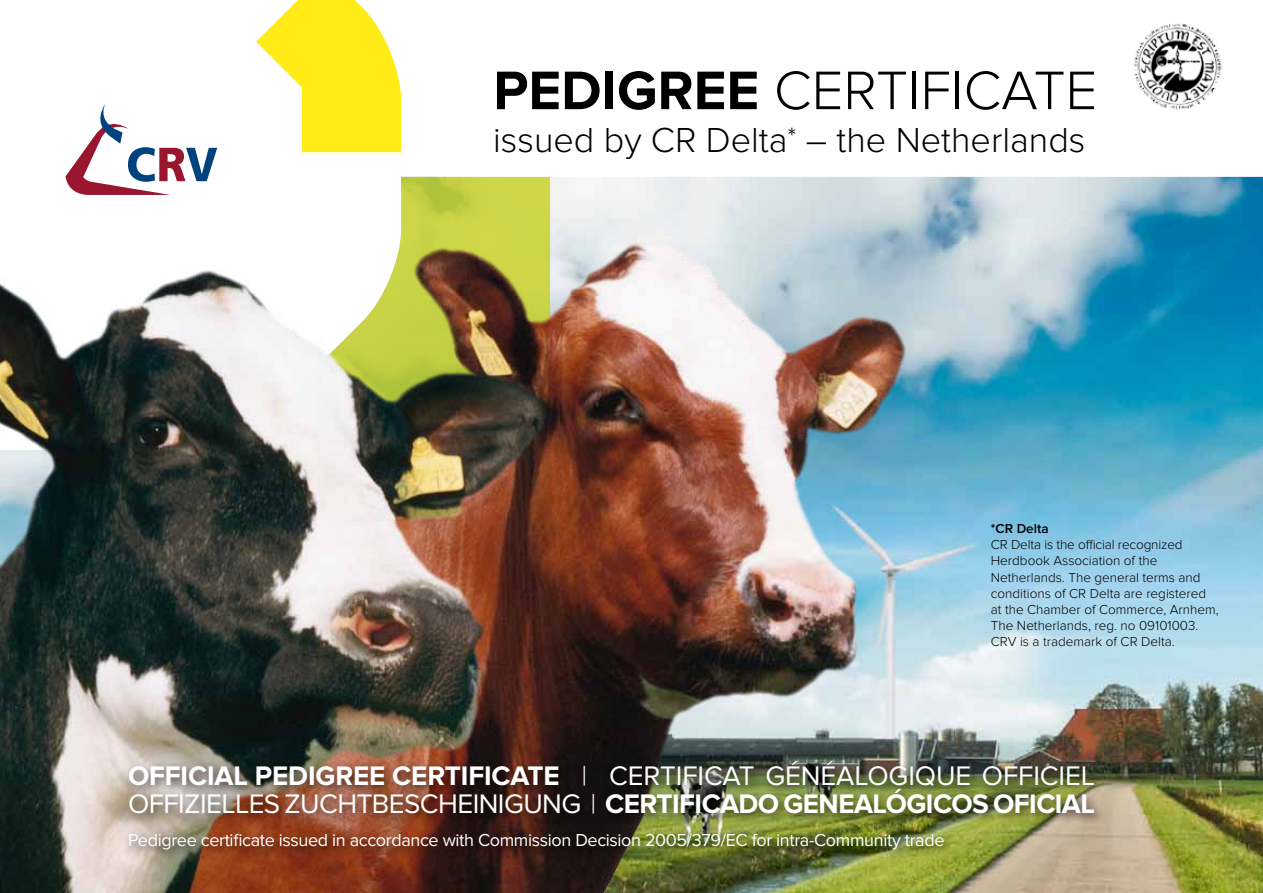
<style>
.page{position:relative;width:1263px;height:893px;background:#fff}
.page>*{position:absolute;margin:0;border:0;box-sizing:border-box;transform-origin:0 0}
.t1{font:300 56.25px "Proxima Nova";color:#000}
.t2{font:300 36px "Proxima Nova";color:#000}
.t3{font:27.75px/27.8px "Proxima Nova";letter-spacing:-.005em;color:#fff}
.t4{font:18px "Proxima Nova";letter-spacing:-.02em;color:#fff}
.t5{font:300 13.5px/16.2px "Proxima Nova";color:#000}
.t6{font:600 13.5px "Proxima Nova";color:#000}
.s1{font-weight:700}
.s2{font-weight:300}
</style>
<div class="page">
<img style="left:919px;top:177px;width:344px;height:716px">
<img style="left:1134px;top:23px;width:88px;height:87px">
<svg style="left:256px;top:0;width:145px;height:152px"></svg>
<img style="left:0;top:177px;width:919px;height:716px">
<svg style="left:65px;top:104px;width:152px;height:91px"></svg>
<div style="left:123px;top:756px;width:983px;height:105px;background:#000;opacity:.7"></div>
<h1 class="t1" style="left:493px;top:58px;width:605px"><span class="s1">PEDIGREE</span> Certificate</h1>
<h2 class="t2" style="left:493px;top:120px;width:594px">issued by CR Delta<sup>*</sup> – the Netherlands</h2>
<p class="t6" style="left:991px;top:521px;width:59px">*CR Delta</p>
<p class="t5" style="left:991px;top:537px;width:229px">CR Delta is the official recognized Herdbook Association of the Netherlands. The general terms and conditions of CR Delta are registered at the Chamber of Commerce, Arnhem, The Netherlands, reg. no 09101003.<br>CRV is a trademark of CR Delta.</p>
<h3 class="t3" style="left:128px;top:762px;width:968px"><span class="s1">OFFICIAL PEDIGREE CERTIFICATE</span> <span class="s2">|</span> Certificat Généalogique officiel<br>Offizielles zuchtbescheinigung <span class="s2">|</span> <span class="s1">CERTIFICADO GENEALÓGICOS OFICIAL</span></h3>
<h3 class="t4" style="left:128px;top:830px;width:818px">Pedigree certificate issued in accordance with Commission Decision 2005/379/EC for intra-Community trade</h3>
</div>
